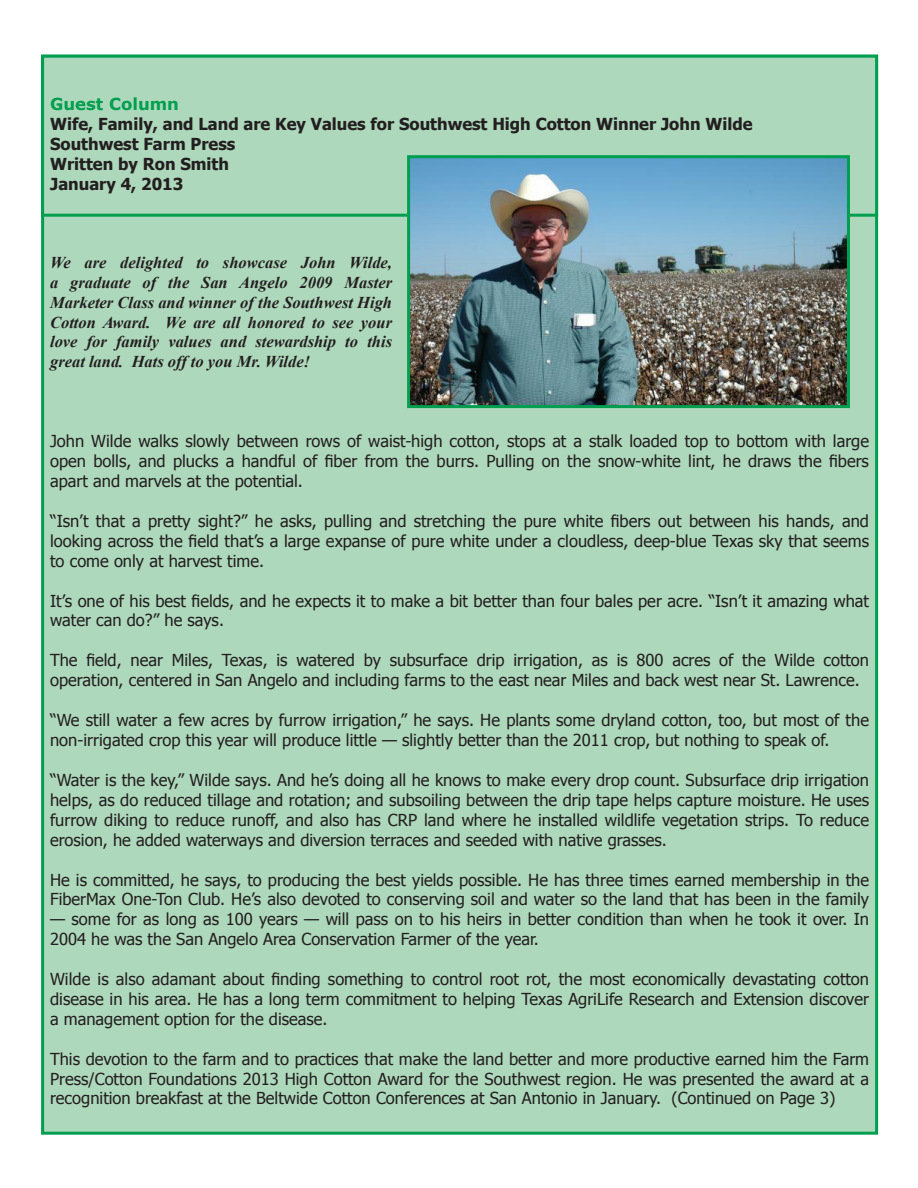
<style>
.page{position:relative;width:918px;height:1188px;background:#fff}
.page>*{position:absolute;margin:0;border:0;box-sizing:border-box;transform-origin:0 0}
.t1{font:16.5px/19.8px "Tahoma";color:#231f20;text-align:justify}
.t2{font:italic 700 16.5px/19.8px "Times New Roman";color:#231f20;text-align:justify}
.t3{font:700 16.5px/19.8px "Tahoma";color:#231f20}
.s1{font-family:"Verdana";color:#009f4f}
</style>
<div class="page">
<div style="left:43px;top:56px;width:834px;height:1077px;background:#aed8bb"></div>
<div style="left:41px;top:55px;width:837px;height:162px;border:3px solid #009f4f"></div>
<img style="left:411px;top:159px;width:435px;height:245px">
<div style="left:407px;top:155px;width:443px;height:253px;border:3px solid #009f4f"></div>
<p class="t3" style="left:50px;top:93px;width:704px"><span class="s1">Guest Column<br></span>Wife, Family, and Land are Key Values for Southwest High Cotton Winner John Wilde</p>
<p class="t3" style="left:50px;top:133px;width:187px">Southwest Farm Press<br>Written by Ron Smith</p>
<p class="t3" style="left:50px;top:173px;width:135px">January 4, 2013</p>
<p class="t2" style="left:50px;top:252px;width:344px">We are delighted to showcase John Wilde, a graduate of the San Angelo 2009 Master Marketer Class and winner of the Southwest High Cotton Award. We are all honored to see your love for family values and stewardship to this great land. Hats off to you Mr. Wilde!</p>
<p class="t1" style="left:50px;top:431px;width:820px">John Wilde walks slowly between rows of waist-high cotton, stops at a stalk loaded top to bottom with large open bolls, and plucks a handful of fiber from the burrs. Pulling on the snow-white lint, he draws the fibers apart and marvels at the potential.</p>
<p class="t1" style="left:50px;top:510px;width:820px">“Isn’t that a pretty sight?” he asks, pulling and stretching the pure white fibers out between his hands, and looking across the field that’s a large expanse of pure white under a cloudless, deep-blue Texas sky that seems to come only at harvest time.</p>
<p class="t1" style="left:50px;top:590px;width:820px">It’s one of his best fields, and he expects it to make a bit better than four bales per acre. “Isn’t it amazing what water can do?” he says.</p>
<p class="t1" style="left:50px;top:650px;width:820px">The field, near Miles, Texas, is watered by subsurface drip irrigation, as is 800 acres of the Wilde cotton operation, centered in San Angelo and including farms to the east near Miles and back west near St. Lawrence.</p>
<p class="t1" style="left:50px;top:710px;width:820px">“We still water a few acres by furrow irrigation,” he says. He plants some dryland cotton, too, but most of the non-irrigated crop this year will produce little — slightly better than the 2011 crop, but nothing to speak of.</p>
<p class="t1" style="left:50px;top:770px;width:821px">“Water is the key,” Wilde says. And he’s doing all he knows to make every drop count. Subsurface drip irrigation helps, as do reduced tillage and rotation; and subsoiling between the drip tape helps capture moisture. He uses furrow diking to reduce runoff, and also has CRP land where he installed wildlife vegetation strips. To reduce erosion, he added waterways and diversion terraces and seeded with native grasses.</p>
<p class="t1" style="left:50px;top:869px;width:820px">He is committed, he says, to producing the best yields possible. He has three times earned membership in the<br>FiberMax One-Ton Club. He’s also devoted to conserving soil and water so the land that has been in the family</p>
<p class="t1" style="left:50px;top:909px;width:820px">— some for as long as 100 years — will pass on to his heirs in better condition than when he took it over. In<br>2004 he was the San Angelo Area Conservation Farmer of the year.</p>
<p class="t1" style="left:50px;top:968px;width:821px">Wilde is also adamant about finding something to control root rot, the most economically devastating cotton disease in his area. He has a long term commitment to helping Texas AgriLife Research and Extension discover a management option for the disease.</p>
<p class="t1" style="left:50px;top:1048px;width:821px">This devotion to the farm and to practices that make the land better and more productive earned him the Farm Press/Cotton Foundations 2013 High Cotton Award for the Southwest region. He was presented the award at a recognition breakfast at the Beltwide Cotton Conferences at San Antonio in January. (Continued on Page 3)</p>
</div>
